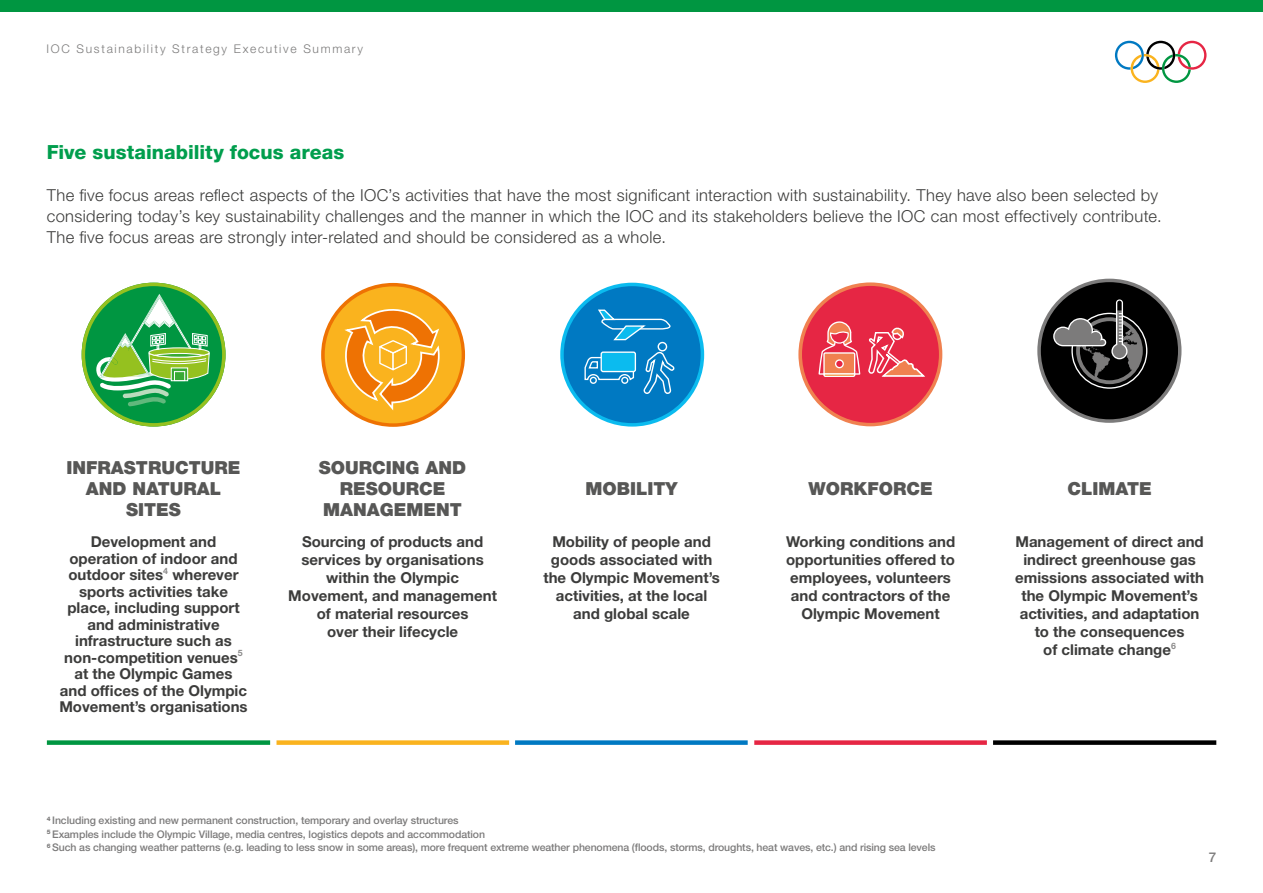
<style>
.page{position:relative;width:1263px;height:893px;background:#fff}
.page>*{position:absolute;margin:0;border:0;box-sizing:border-box;transform-origin:0 0}
.t1{font:800 19.5px "Helvetica Neue LT Pro";color:#009e4d}
.t2{font:900 18px/21px "Helvetica Neue LT Pro";color:#575756;text-align:center}
.t3{font:300 16.5px/21px "Helvetica Neue LT Pro";letter-spacing:.02em;color:#3c3c3b}
.t4{font:700 15px/18px "Helvetica Neue LT Pro";color:#3c3c3b;text-align:center}
.t5{font:500 13.5px "Helvetica Neue LT Pro";color:#7c7b7b}
.t6{font:300 12px "Helvetica Neue LT Pro";letter-spacing:.14em;color:#7c7b7b}
.t7{font:500 10.5px/13.5px "Helvetica Neue LT Pro";letter-spacing:-.01em;color:#7c7b7b}
</style>
<div class="page">
<svg style="left:321px;top:283px;width:144px;height:144px"></svg>
<div style="left:325px;top:286px;width:137px;height:137px;background:#fab31e;border-radius:50%"></div>
<svg style="left:339px;top:304px;width:102px;height:109px"></svg>
<svg style="left:560px;top:283px;width:144px;height:144px;background:#19bcee"></svg>
<div style="left:564px;top:286px;width:137px;height:137px;background:#0079c2;border-radius:50%"></div>
<svg style="left:584px;top:309px;width:91px;height:85px"></svg>
<div style="left:590px;top:377px;width:7px;height:7px;border:1px solid #fff;border-radius:50%"></div>
<div style="left:621px;top:377px;width:7px;height:7px;border:1px solid #fff;border-radius:50%"></div>
<div style="left:601px;top:352px;width:34px;height:20px;background:#0bbbef;border-radius:2px"></div>
<div style="left:600px;top:351px;width:36px;height:21px;border:1px solid #fff;border-radius:2px"></div>
<svg style="left:798px;top:282px;width:144px;height:144px;background:#f0875c"></svg>
<div style="left:802px;top:286px;width:137px;height:137px;background:#e62644;border-radius:50%"></div>
<svg style="left:818px;top:302px;width:43px;height:75px"></svg>
<div style="left:836px;top:360px;width:7px;height:8px;background:#e62644;border-radius:50%"></div>
<div style="left:835px;top:359px;width:9px;height:9px;border:1px solid #fff;border-radius:50%"></div>
<svg style="left:868px;top:327px;width:57px;height:50px"></svg>
<svg style="left:1037px;top:279px;width:144px;height:144px"></svg>
<div style="left:1041px;top:282px;width:137px;height:137px;background:#000;border-radius:50%"></div>
<svg style="left:1052px;top:299px;width:91px;height:85px"></svg>
<svg style="left:82px;top:283px;width:144px;height:144px"></svg>
<div style="left:47px;top:740px;width:223px;height:5px;background:#009641"></div>
<div style="left:276px;top:740px;width:233px;height:5px;background:#fab31e"></div>
<div style="left:515px;top:740px;width:233px;height:5px;background:#0079c2"></div>
<div style="left:754px;top:740px;width:233px;height:5px;background:#e62644"></div>
<div style="left:993px;top:740px;width:223px;height:5px;background:#000"></div>
<svg style="left:1115px;top:41px;width:91px;height:42px"></svg>
<div style="left:0;top:0;width:1263px;height:11px;background:#009641"></div>
<p class="t6" style="left:47px;top:41px;width:318px">IOC Sustainability Strategy Executive Summary</p>
<h1 class="t1" style="left:47px;top:140px;width:299px">Five sustainability focus areas</h1>
<p class="t3" style="left:47px;top:184px;width:1116px">The five focus areas reflect aspects of the IOC’s activities that have the most significant interaction with sustainability. They have also been selected by considering today’s key sustainability challenges and the manner in which the IOC and its stakeholders believe the IOC can most effectively contribute.<br>The five focus areas are strongly inter-related and should be considered as a whole.</p>
<p class="t2" style="left:67px;top:457px;width:175px">INFRASTRUCTURE<br>AND NATURAL<br>SITES</p>
<p class="t2" style="left:319px;top:457px;width:149px">SOURCING AND<br>RESOURCE<br>MANAGEMENT</p>
<p class="t2" style="left:586px;top:478px;width:94px">MOBILITY</p>
<p class="t2" style="left:808px;top:478px;width:126px">WORKFORCE</p>
<p class="t2" style="left:1067px;top:478px;width:86px">CLIMATE</p>
<p class="t4" style="left:59px;top:533px;width:190px;line-height:16.5px">Development and operation of indoor and outdoor sites<sup>4</sup> wherever sports activities take place, including support and administrative infrastructure such as non-competition venues<sup>5 </sup>at the Olympic Games and offices of the Olympic<br>Movement’s organisations</p>
<p class="t4" style="left:288px;top:532px;width:210px">Sourcing of products and services by organisations within the Olympic<br>Movement, and management of material resources<br>over their lifecycle</p>
<p class="t4" style="left:543px;top:532px;width:178px">Mobility of people and goods associated with the Olympic Movement’s activities, at the local and global scale</p>
<p class="t4" style="left:786px;top:532px;width:171px">Working conditions and opportunities offered to employees, volunteers and contractors of the<br>Olympic Movement</p>
<p class="t4" style="left:1015px;top:532px;width:190px">Management of direct and indirect greenhouse gas emissions associated with the Olympic Movement’s activities, and adaptation to the consequences<br>of climate change<sup>6</sup></p>
<p class="t7" style="left:47px;top:813px;width:890px"><sup>4</sup> Including existing and new permanent construction, temporary and overlay structures<br><sup>5</sup> Examples include the Olympic Village, media centres, logistics depots and accommodation<br><sup>6</sup> Such as changing weather patterns (e.g. leading to less snow in some areas), more frequent extreme weather phenomena (floods, storms, droughts, heat waves, etc.) and rising sea levels</p>
<p class="t5" style="left:1209px;top:849px;width:9px">7</p>
</div>
